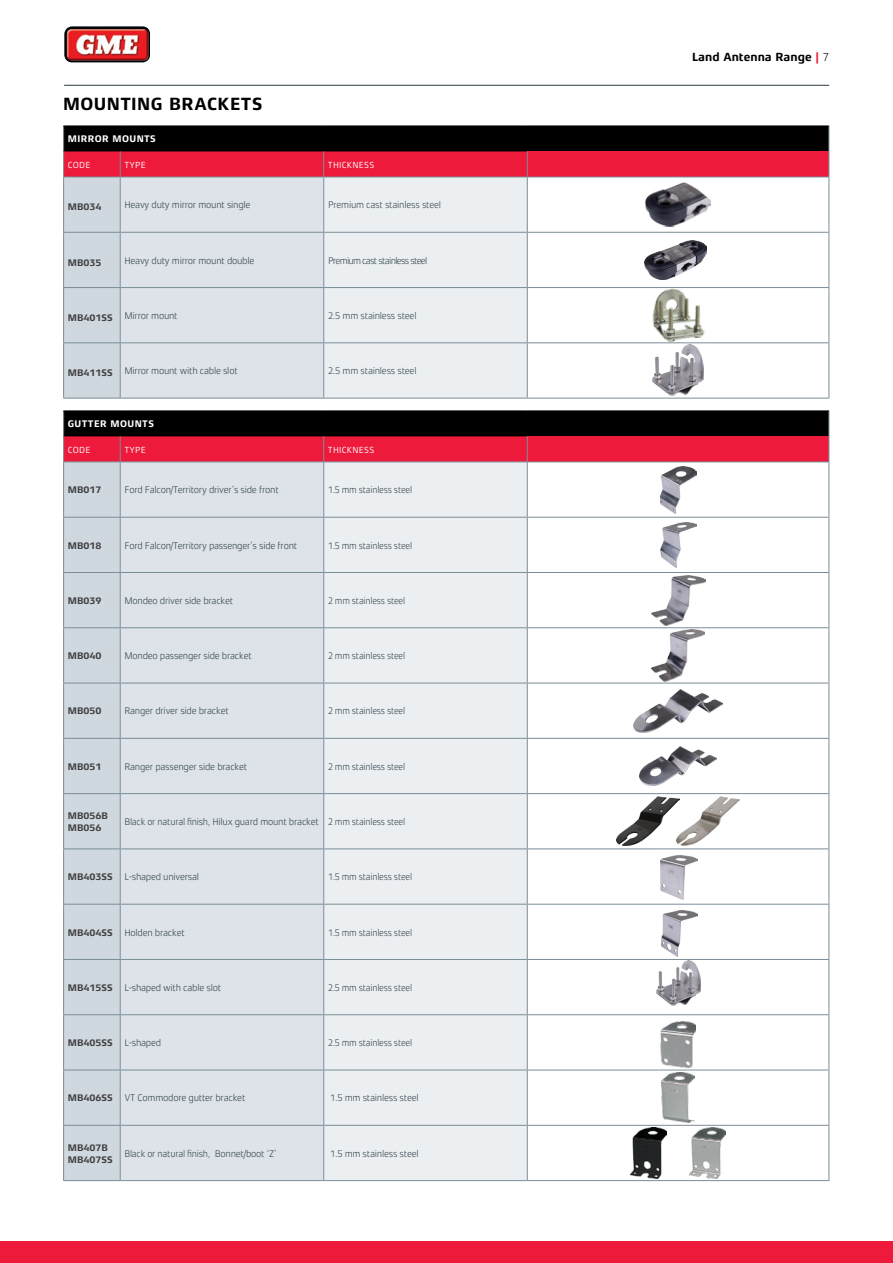
<style>
.page{position:relative;width:893px;height:1263px;background:#fff}
.page>*{position:absolute;margin:0;border:0;box-sizing:border-box;transform-origin:0 0}
.t1{font:700 18px "Xenois Sans Pro";letter-spacing:.02em;color:#000}
.t2{font:700 12px "Xenois Sans Pro";color:#000}
.t3{font:300 9.75px "Xenois Sans Pro";letter-spacing:-.03em;color:#283942}
.t4{font:300 9.75px "Xenois Sans Pro";letter-spacing:-.03em;color:#283942;scale:.95 1}
.t5{font:700 9.75px/12px "Xenois Sans Pro";color:#414042}
.t6{font:300 9.75px "Xenois Sans Pro";letter-spacing:-.08em;color:#283942}
.t7{font:700 9.75px "Xenois Sans Pro";letter-spacing:.04em;color:#fff}
.t8{font:9px "Xenois Sans Pro";letter-spacing:.02em;color:#fff}
.s1{font-weight:700;color:#414042}
.s2{color:#ed1a3b}
.s3{font-weight:300}
</style>
<div class="page">
<hr style="left:64px;top:85px;width:765px;height:1px;background:#283942">
<img style="left:64px;top:26px;width:86px;height:36px">
<div style="left:0;top:1241px;width:893px;height:22px;background:#ed1a3b"></div>
<div style="left:64px;top:126px;width:765px;height:25px;background:#000"></div>
<div style="left:527px;top:151px;width:302px;height:26px;background:#ed1a3b"></div>
<hr style="left:63px;top:125px;width:57px;height:1px;background:#000">
<hr style="left:120px;top:125px;width:204px;height:1px;background:#000">
<hr style="left:324px;top:125px;width:203px;height:1px;background:#000">
<hr style="left:527px;top:125px;width:302px;height:1px;background:#000">
<hr style="left:527px;top:177px;width:302px;height:1px;background:#7b8d97">
<hr style="left:829px;top:177px;width:1px;height:55px;background:#7b8d97">
<hr style="left:527px;top:232px;width:302px;height:1px;background:#7b8d97">
<hr style="left:829px;top:233px;width:1px;height:54px;background:#7b8d97">
<hr style="left:527px;top:287px;width:302px;height:1px;background:#7b8d97">
<hr style="left:829px;top:288px;width:1px;height:54px;background:#7b8d97">
<hr style="left:63px;top:398px;width:57px;height:1px;background:#7b8d97">
<hr style="left:120px;top:398px;width:204px;height:1px;background:#7b8d97">
<hr style="left:527px;top:342px;width:302px;height:1px;background:#7b8d97">
<hr style="left:829px;top:343px;width:1px;height:55px;background:#7b8d97">
<hr style="left:527px;top:398px;width:302px;height:1px;background:#7b8d97">
<svg style="left:63px;top:126px;width:465px;height:272px;background:#cbbdc4"></svg>
<svg style="left:829px;top:126px;width:1px;height:51px"></svg>
<hr style="left:324px;top:177px;width:203px;height:1px;background:#7b8d97">
<hr style="left:323px;top:177px;width:1px;height:55px;background:#7b8d97">
<hr style="left:527px;top:177px;width:1px;height:55px;background:#7b8d97">
<hr style="left:323px;top:233px;width:1px;height:54px;background:#7b8d97">
<hr style="left:527px;top:233px;width:1px;height:54px;background:#7b8d97">
<hr style="left:323px;top:288px;width:1px;height:54px;background:#7b8d97">
<hr style="left:527px;top:288px;width:1px;height:54px;background:#7b8d97">
<hr style="left:323px;top:343px;width:1px;height:55px;background:#7b8d97">
<hr style="left:527px;top:343px;width:1px;height:55px;background:#7b8d97">
<hr style="left:324px;top:398px;width:203px;height:1px;background:#7b8d97">
<img style="left:645px;top:182px;width:66px;height:45px">
<img style="left:644px;top:240px;width:62px;height:39px">
<img style="left:652px;top:288px;width:53px;height:54px">
<img style="left:653px;top:344px;width:50px;height:52px">
<div style="left:64px;top:411px;width:765px;height:25px;background:#000"></div>
<div style="left:527px;top:436px;width:302px;height:26px;background:#ed1a3b"></div>
<hr style="left:63px;top:410px;width:57px;height:1px;background:#000">
<hr style="left:120px;top:410px;width:204px;height:1px;background:#000">
<hr style="left:324px;top:410px;width:203px;height:1px;background:#000">
<hr style="left:527px;top:410px;width:302px;height:1px;background:#000">
<hr style="left:527px;top:461px;width:302px;height:1px;background:#7b8d97">
<hr style="left:829px;top:462px;width:1px;height:55px;background:#7b8d97">
<hr style="left:527px;top:517px;width:302px;height:1px;background:#7b8d97">
<hr style="left:829px;top:518px;width:1px;height:54px;background:#7b8d97">
<hr style="left:527px;top:572px;width:302px;height:1px;background:#7b8d97">
<hr style="left:829px;top:573px;width:1px;height:54px;background:#7b8d97">
<hr style="left:527px;top:627px;width:302px;height:1px;background:#7b8d97">
<hr style="left:829px;top:628px;width:1px;height:55px;background:#7b8d97">
<hr style="left:527px;top:683px;width:302px;height:1px;background:#7b8d97">
<hr style="left:829px;top:683px;width:1px;height:55px;background:#7b8d97">
<hr style="left:527px;top:738px;width:302px;height:1px;background:#7b8d97">
<hr style="left:829px;top:739px;width:1px;height:54px;background:#7b8d97">
<hr style="left:829px;top:794px;width:1px;height:54px;background:#7b8d97">
<hr style="left:527px;top:793px;width:302px;height:1px;background:#7b8d97">
<hr style="left:527px;top:848px;width:302px;height:1px;background:#7b8d97">
<hr style="left:829px;top:849px;width:1px;height:55px;background:#7b8d97">
<hr style="left:527px;top:904px;width:302px;height:1px;background:#7b8d97">
<hr style="left:829px;top:904px;width:1px;height:55px;background:#7b8d97">
<hr style="left:527px;top:959px;width:302px;height:1px;background:#7b8d97">
<hr style="left:829px;top:960px;width:1px;height:54px;background:#7b8d97">
<hr style="left:527px;top:1014px;width:302px;height:1px;background:#7b8d97">
<hr style="left:829px;top:1015px;width:1px;height:55px;background:#7b8d97">
<hr style="left:527px;top:1070px;width:302px;height:1px;background:#7b8d97">
<hr style="left:829px;top:1070px;width:1px;height:55px;background:#7b8d97">
<hr style="left:527px;top:1125px;width:302px;height:1px;background:#7b8d97">
<hr style="left:829px;top:1126px;width:1px;height:54px;background:#7b8d97">
<hr style="left:63px;top:1180px;width:57px;height:1px;background:#7b8d97">
<hr style="left:120px;top:1180px;width:204px;height:1px;background:#7b8d97">
<hr style="left:527px;top:1180px;width:302px;height:1px;background:#7b8d97">
<svg style="left:63px;top:411px;width:465px;height:769px;background:#d7d6db"></svg>
<svg style="left:829px;top:411px;width:1px;height:50px"></svg>
<hr style="left:324px;top:1125px;width:203px;height:1px;background:#7b8d97">
<hr style="left:324px;top:1180px;width:203px;height:1px;background:#7b8d97">
<hr style="left:324px;top:1070px;width:203px;height:1px;background:#7b8d97">
<hr style="left:527px;top:1070px;width:1px;height:55px;background:#7b8d97">
<hr style="left:527px;top:1126px;width:1px;height:54px;background:#7b8d97">
<img style="left:660px;top:466px;width:36px;height:47px">
<img style="left:660px;top:522px;width:36px;height:46px">
<img style="left:651px;top:575px;width:54px;height:50px">
<img style="left:651px;top:629px;width:54px;height:52px">
<img style="left:634px;top:689px;width:88px;height:43px">
<img style="left:639px;top:746px;width:78px;height:40px">
<img style="left:680px;top:797px;width:60px;height:48px">
<img style="left:616px;top:797px;width:64px;height:48px">
<img style="left:661px;top:856px;width:37px;height:43px">
<img style="left:662px;top:910px;width:36px;height:46px">
<img style="left:656px;top:961px;width:44px;height:45px">
<img style="left:661px;top:1022px;width:35px;height:45px">
<img style="left:662px;top:1072px;width:32px;height:51px">
<img style="left:631px;top:1127px;width:35px;height:51px">
<img style="left:690px;top:1127px;width:35px;height:51px">
<h1 class="t1" style="left:63px;top:93px;width:201px">MOUNTING BRACKETS</h1>
<p class="t7" style="left:68px;top:134px;width:90px">MIRROR MOUNTS</p>
<p class="t8" style="left:68px;top:159px;width:24px">CODE</p>
<p class="t8" style="left:124px;top:159px;width:23px">TYPE</p>
<p class="t8" style="left:328px;top:159px;width:48px">THICKNESS</p>
<p class="t5" style="left:68px;top:201px;width:35px">MB034</p>
<p class="t3" style="left:124px;top:199px;width:128px">Heavy duty mirror mount single</p>
<p class="t3" style="left:328px;top:199px;width:115px">Premium cast stainless steel</p>
<p class="t5" style="left:68px;top:256px;width:35px">MB035</p>
<p class="t3" style="left:124px;top:255px;width:131px">Heavy duty mirror mount double</p>
<p class="t6" style="left:328px;top:255px;width:101px">Premium cast stainless steel</p>
<p class="t3" style="left:68px;top:310px;width:111px"><span class="s1">MB401SS</span> Mirror mount</p>
<p class="t3" style="left:328px;top:310px;width:90px">2.5 mm stainless steel</p>
<p class="t3" style="left:68px;top:365px;width:171px"><span class="s1">MB411SS</span> Mirror mount with cable slot</p>
<p class="t3" style="left:328px;top:365px;width:90px">2.5 mm stainless steel</p>
<p class="t7" style="left:68px;top:418px;width:88px">GUTTER MOUNTS</p>
<p class="t8" style="left:68px;top:444px;width:24px">CODE</p>
<p class="t8" style="left:124px;top:444px;width:23px">TYPE</p>
<p class="t8" style="left:328px;top:444px;width:48px">THICKNESS</p>
<p class="t5" style="left:68px;top:484px;width:35px">MB017</p>
<p class="t3" style="left:124px;top:484px;width:156px">Ford Falcon/Territory driver’s side front</p>
<p class="t4" style="left:328px;top:484px;width:90px">1.5 mm stainless steel</p>
<p class="t5" style="left:68px;top:539px;width:35px">MB018</p>
<p class="t3" style="left:124px;top:540px;width:174px">Ford Falcon/Territory passenger’s side front</p>
<p class="t4" style="left:328px;top:540px;width:90px">1.5 mm stainless steel</p>
<p class="t5" style="left:68px;top:594px;width:35px">MB039</p>
<p class="t3" style="left:124px;top:595px;width:110px">Mondeo driver side bracket</p>
<p class="t4" style="left:328px;top:595px;width:83px">2 mm stainless steel</p>
<p class="t5" style="left:68px;top:650px;width:35px">MB040</p>
<p class="t3" style="left:124px;top:650px;width:129px">Mondeo passenger side bracket</p>
<p class="t4" style="left:328px;top:650px;width:83px">2 mm stainless steel</p>
<p class="t5" style="left:68px;top:705px;width:35px">MB050</p>
<p class="t3" style="left:124px;top:705px;width:106px">Ranger driver side bracket</p>
<p class="t4" style="left:328px;top:705px;width:83px">2 mm stainless steel</p>
<p class="t5" style="left:68px;top:760px;width:35px">MB051</p>
<p class="t3" style="left:124px;top:761px;width:125px">Ranger passenger side bracket</p>
<p class="t4" style="left:328px;top:761px;width:83px">2 mm stainless steel</p>
<p class="t5" style="left:68px;top:810px;width:42px">MB056B<br>MB056</p>
<p class="t3" style="left:124px;top:816px;width:282px">Black or natural finish, Hilux guard mount bracket 2 mm stainless steel</p>
<p class="t3" style="left:68px;top:871px;width:133px"><span class="s1">MB403SS</span> L-shaped universal</p>
<p class="t4" style="left:328px;top:871px;width:90px">1.5 mm stainless steel</p>
<p class="t3" style="left:68px;top:927px;width:119px"><span class="s1">MB404SS</span> Holden bracket</p>
<p class="t4" style="left:328px;top:927px;width:90px">1.5 mm stainless steel</p>
<p class="t3" style="left:68px;top:982px;width:155px"><span class="s1">MB415SS</span> L-shaped with cable slot</p>
<p class="t4" style="left:328px;top:982px;width:90px">2.5 mm stainless steel</p>
<p class="t3" style="left:68px;top:1037px;width:95px"><span class="s1">MB405SS</span> L-shaped</p>
<p class="t4" style="left:328px;top:1037px;width:90px">2.5 mm stainless steel</p>
<p class="t3" style="left:68px;top:1092px;width:179px"><span class="s1">MB406SS</span> VT Commodore gutter bracket</p>
<p class="t3" style="left:330px;top:1092px;width:90px">1.5 mm stainless steel</p>
<p class="t5" style="left:68px;top:1141px;width:46px">MB407B<br>MB407SS</p>
<p class="t3" style="left:124px;top:1148px;width:154px">Black or natural finish, Bonnet/boot ‘Z’</p>
<p class="t3" style="left:330px;top:1148px;width:90px">1.5 mm stainless steel</p>
<p class="t2" style="left:692px;top:50px;width:139px">Land Antenna Range <span class="s2">|</span> <span class="s3">7</span></p>
</div>
